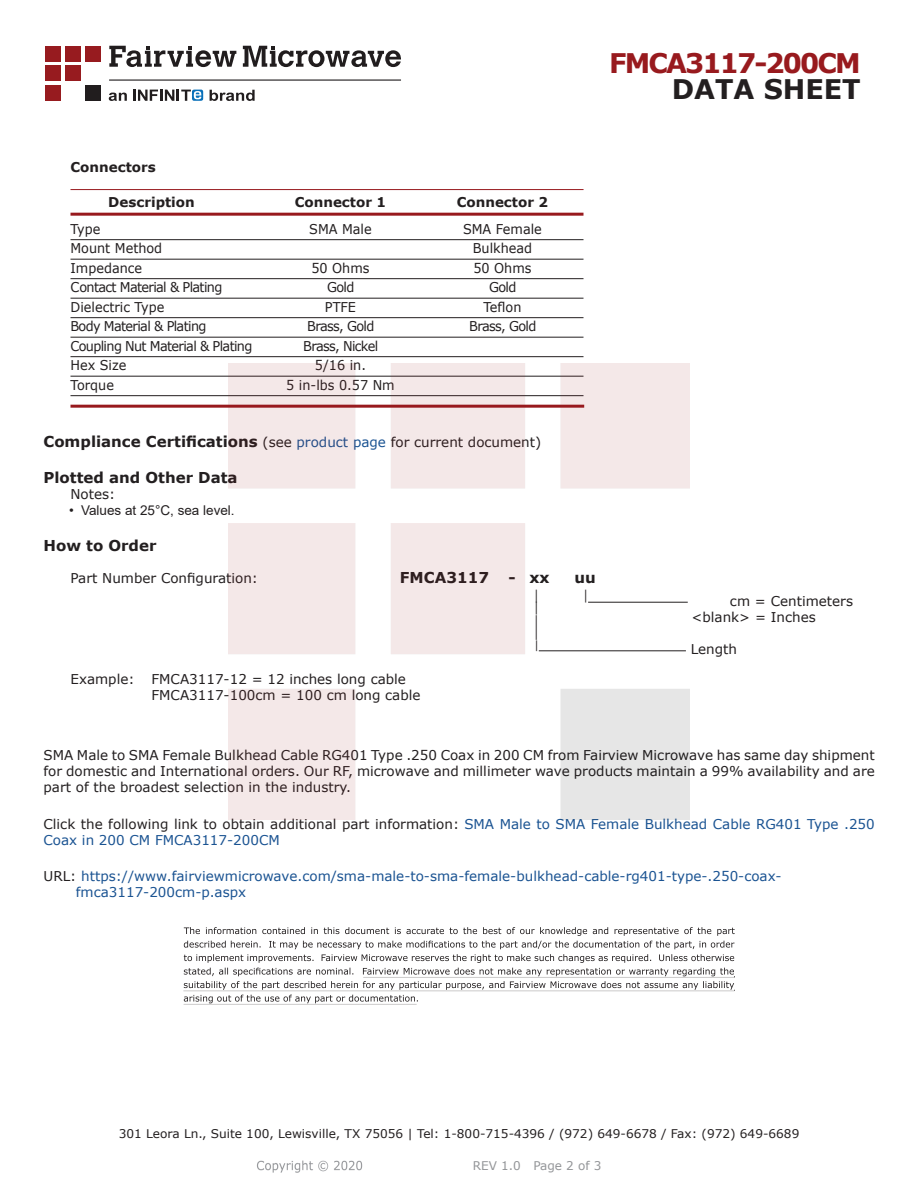
<style>
.page{position:relative;width:918px;height:1188px;background:#fff}
.page>*{position:absolute;margin:0;border:0;box-sizing:border-box;transform-origin:0 0}
.FM{font:700 27px "Verdana";letter-spacing:-.07em;color:#981a1e}
.t1{font:700 27px "Verdana";color:#231f20}
.Specs_Para{font:25.8px "Verdana";color:#231f20;scale:.39 1}
.Head1_for_Compliance{font:700 15px "Verdana";color:#231f20}
.Specs_Para-2{font:700 15px "Verdana";color:#231f20}
.Web_Description_Para{font:13.5px/16.2px "Verdana";color:#231f20;text-align:justify}
.Table_Body_Connector{font:13.5px "Verdana";letter-spacing:-.05em;color:#231f20;scale:.95 1}
.Specs_Para-3{font:13.5px "Verdana";color:#231f20}
.Web_Description_Para-2{font:13.5px/16.2px "Verdana";color:#1a5392}
.URL_para{font:13.5px/16.2px "Verdana";color:#1a5392}
.Table_Body_Connector-2{font:13.5px "Verdana";color:#231f20;scale:.95 1}
.Table_Header_Connect{font:700 13.5px "Verdana";color:#231f20}
.t2{font:13.5px "Arial";color:#231f20}
.Head2{font:700 13.5px "Verdana";color:#231f20}
.Specs_Para-4{font:13.5px "Verdana";color:#231f20;scale:.75 1}
.t3{font:12px "Verdana";color:#231f20}
.REV_Info{font:12px "Verdana";color:#939598}
.Specs_Para-5{font:11.25px "Verdana";color:#231f20;scale:.86 1}
.s1{font-weight:400;font-size:13.5px}
.s2{font-weight:400;font-size:13.5px;color:#1a5392}
.s3{color:#231f20}
</style>
<div class="page">
<hr style="left:70px;top:189px;width:514px;height:1px;background:#981a1e">
<hr style="left:70px;top:213px;width:514px;height:3px;background:#981a1e">
<hr style="left:70px;top:239px;width:514px;height:1px;background:#231f20">
<hr style="left:70px;top:259px;width:514px;height:1px;background:#231f20">
<hr style="left:70px;top:278px;width:514px;height:1px;background:#231f20">
<hr style="left:70px;top:298px;width:514px;height:1px;background:#231f20">
<hr style="left:70px;top:317px;width:514px;height:1px;background:#231f20">
<hr style="left:70px;top:337px;width:514px;height:1px;background:#231f20">
<hr style="left:70px;top:356px;width:514px;height:1px;background:#231f20">
<hr style="left:70px;top:376px;width:514px;height:1px;background:#231f20">
<hr style="left:70px;top:395px;width:514px;height:1px;background:#231f20">
<hr style="left:70px;top:405px;width:514px;height:3px;background:#981a1e">
<svg style="left:184px;top:927px;width:551px;height:76px"></svg>
<hr style="left:363px;top:977px;width:372px;height:1px;background:#231f20">
<hr style="left:183px;top:990px;width:551px;height:1px;background:#231f20">
<hr style="left:184px;top:1004px;width:233px;height:1px;background:#231f20">
<img style="left:257px;top:1160px;width:106px;height:13px">
<img style="left:228px;top:364px;width:462px;height:456px">
<div style="left:45px;top:46px;width:16px;height:15px;background:#971b1f"></div>
<div style="left:65px;top:66px;width:16px;height:15px;background:#971b1f"></div>
<div style="left:85px;top:85px;width:16px;height:16px;background:#211d1e"></div>
<div style="left:45px;top:85px;width:16px;height:16px;background:#971b1f"></div>
<div style="left:85px;top:46px;width:16px;height:15px;background:#971b1f"></div>
<div style="left:45px;top:66px;width:16px;height:15px;background:#971b1f"></div>
<div style="left:65px;top:46px;width:16px;height:15px;background:#971b1f"></div>
<svg style="left:109px;top:46px;width:292px;height:21px"></svg>
<svg style="left:192px;top:90px;width:11px;height:11px"></svg>
<svg style="left:133px;top:90px;width:68px;height:11px"></svg>
<svg style="left:210px;top:90px;width:45px;height:11px"></svg>
<svg style="left:109px;top:93px;width:18px;height:8px"></svg>
<hr style="left:109px;top:80px;width:292px;height:1px;background:#211d1e">
<p class="Head2" style="left:70px;top:158px;width:87px">Connectors</p>
<p class="Table_Header_Connect" style="left:108px;top:192px;width:88px">Description</p>
<p class="Table_Header_Connect" style="left:295px;top:192px;width:93px">Connector 1</p>
<p class="Table_Header_Connect" style="left:457px;top:192px;width:93px">Connector 2</p>
<p class="Table_Body_Connector" style="left:70px;top:219px;width:33px">Type</p>
<p class="Table_Body_Connector" style="left:309px;top:219px;width:67px">SMA Male</p>
<p class="Table_Body_Connector-2" style="left:463px;top:219px;width:85px">SMA Female</p>
<p class="Table_Body_Connector-2" style="left:70px;top:239px;width:98px">Mount Method</p>
<p class="Table_Body_Connector-2" style="left:473px;top:239px;width:64px">Bulkhead</p>
<p class="Table_Body_Connector-2" style="left:70px;top:258px;width:77px">Impedance</p>
<p class="Table_Body_Connector" style="left:311px;top:258px;width:63px">50 Ohms</p>
<p class="Table_Body_Connector" style="left:473px;top:258px;width:63px">50 Ohms</p>
<p class="Table_Body_Connector" style="left:70px;top:278px;width:161px">Contact Material &amp; Plating</p>
<p class="Table_Body_Connector" style="left:327px;top:278px;width:30px">Gold</p>
<p class="Table_Body_Connector" style="left:489px;top:278px;width:30px">Gold</p>
<p class="Table_Body_Connector-2" style="left:70px;top:297px;width:100px">Dielectric Type</p>
<p class="Table_Body_Connector" style="left:325px;top:297px;width:34px">PTFE</p>
<p class="Table_Body_Connector" style="left:483px;top:297px;width:42px">Teflon</p>
<p class="Table_Body_Connector" style="left:70px;top:317px;width:145px">Body Material &amp; Plating</p>
<p class="Table_Body_Connector" style="left:307px;top:317px;width:72px">Brass, Gold</p>
<p class="Table_Body_Connector" style="left:469px;top:317px;width:72px">Brass, Gold</p>
<p class="Table_Body_Connector" style="left:70px;top:336px;width:193px">Coupling Nut Material &amp; Plating</p>
<p class="Table_Body_Connector" style="left:303px;top:336px;width:80px">Brass, Nickel</p>
<p class="Table_Body_Connector" style="left:70px;top:356px;width:60px">Hex Size</p>
<p class="Table_Body_Connector" style="left:315px;top:356px;width:55px">5/16 in.</p>
<p class="Table_Body_Connector" style="left:70px;top:375px;width:47px">Torque</p>
<p class="Table_Body_Connector" style="left:286px;top:375px;width:116px">5 in-lbs 0.57 Nm</p>
<p class="FM" style="left:609px;top:44px;width:253px">FMCA3117-200CM</p>
<p class="t1" style="left:672px;top:70px;width:191px">DATA SHEET</p>
<p class="Head1_for_Compliance" style="left:44px;top:431px;width:499px">Compliance Certifications <span class="s1">(see</span> <span class="s2">product page</span> <span class="s1">for current document)</span></p>
<p class="Head1_for_Compliance" style="left:44px;top:467px;width:196px">Plotted and Other Data</p>
<p class="Specs_Para-3" style="left:70px;top:485px;width:46px">Notes:</p>
<p class="t2" style="left:69px;top:501px;width:167px">• Values at 25°C, sea level.</p>
<p class="Head1_for_Compliance" style="left:44px;top:535px;width:115px">How to Order</p>
<p class="Specs_Para-3" style="left:70px;top:568px;width:189px">Part Number Configuration:</p>
<p class="Specs_Para-2" style="left:400px;top:566px;width:91px">FMCA3117</p>
<p class="Specs_Para-2" style="left:509px;top:566px;width:43px">- xx</p>
<p class="Specs_Para-2" style="left:575px;top:566px;width:23px">uu</p>
<p class="Specs_Para-4" style="left:534px;top:585px;width:8px">|</p>
<p class="Specs_Para-4" style="left:584px;top:585px;width:8px">|</p>
<p class="Specs_Para-3" style="left:730px;top:591px;width:125px">cm = Centimeters</p>
<p class="Specs_Para-4" style="left:534px;top:598px;width:8px">|</p>
<p class="Specs_Para-3" style="left:692px;top:608px;width:126px">&lt;blank&gt; = Inches</p>
<p class="Specs_Para" style="left:534px;top:608px;width:13px">|</p>
<p class="Specs_Para-5" style="left:534px;top:637px;width:7px">|</p>
<p class="Specs_Para-3" style="left:691px;top:640px;width:48px">Length</p>
<p class="Specs_Para-3" style="left:70px;top:670px;width:66px">Example:</p>
<p class="Specs_Para-3" style="left:152px;top:670px;width:256px">FMCA3117-12 = 12 inches long cable</p>
<p class="Specs_Para-3" style="left:152px;top:686px;width:271px">FMCA3117-100cm = 100 cm long cable</p>
<p class="Web_Description_Para" style="left:44px;top:747px;width:833px">SMA Male to SMA Female Bulkhead Cable RG401 Type .250 Coax in 200 CM from Fairview Microwave has same day shipment for domestic and International orders. Our RF, microwave and millimeter wave products maintain a 99% availability and are part of the broadest selection in the industry.</p>
<p class="Web_Description_Para-2" style="left:44px;top:815px;width:833px"><span class="s3">Click the following link to obtain additional part information:</span> SMA Male to SMA Female Bulkhead Cable RG401 Type .250<br>Coax in 200 CM FMCA3117-200CM</p>
<p class="URL_para" style="left:76px;top:868px;width:707px;text-indent:-32px"><span class="s3">URL:</span> https://www.fairviewmicrowave.com/sma-male-to-sma-female-bulkhead-cable-rg401-type-.250-coax&shy;fmca3117-200cm-p.aspx</p>
<p class="t3" style="left:119px;top:1125px;width:682px">301 Leora Ln., Suite 100, Lewisville, TX 75056 | Tel: 1-800-715-4396 / (972) 649-6678 / Fax: (972) 649-6689</p>
<p class="REV_Info" style="left:473px;top:1157px;width:130px">REV 1.0 Page 2 of 3</p>
</div>
